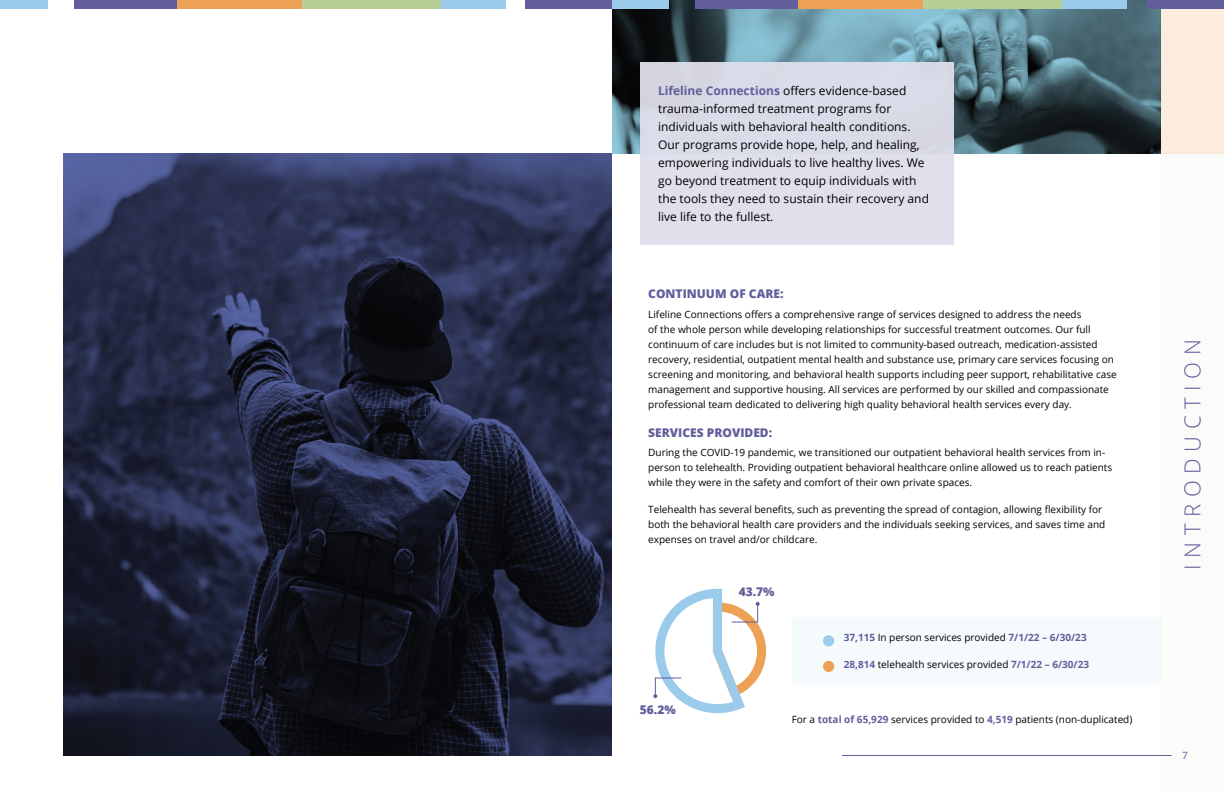
<style>
.page{position:relative;width:1224px;height:792px;background:#fff}
.page>*{position:absolute;margin:0;border:0;box-sizing:border-box;transform-origin:0 0}
.t1{font:300 22px "Open Sans";letter-spacing:.3em;color:#615e9c}
.t2{font:12px/18px "Open Sans";color:#000}
.t3{font:800 12px "Open Sans";color:#615e9c}
.t4{font:10px/15px "Open Sans";color:#000}
.t5{font:10px "Open Sans";color:#615e9c}
.s1{font-weight:700;color:#615e9c}
</style>
<div class="page">
<div style="left:792px;top:617px;width:369px;height:67px;background:#f5fafd"></div>
<img style="left:64px;top:153px;width:548px;height:603px">
<img style="left:612px;top:0;width:548px;height:153px">
<svg style="left:653px;top:588px;width:114px;height:126px"></svg>
<div style="left:823px;top:635px;width:11px;height:11px;background:#9ccceb;border-radius:50%"></div>
<div style="left:823px;top:661px;width:11px;height:11px;background:#eda154;border-radius:50%"></div>
<div style="left:640px;top:62px;width:313px;height:183px;background:#dfdfeb"></div>
<div style="left:1160px;top:153px;width:64px;height:639px;background:#fbfcfa"></div>
<div style="left:1160px;top:0;width:64px;height:153px;background:#fbecdd"></div>
<div style="left:526px;top:0;width:86px;height:9px;background:#615e9b"></div>
<div style="left:0;top:0;width:47px;height:9px;background:#9bcbeb"></div>
<div style="left:441px;top:0;width:65px;height:9px;background:#9bcbeb"></div>
<div style="left:302px;top:0;width:139px;height:9px;background:#b7ce95"></div>
<div style="left:177px;top:0;width:125px;height:9px;background:#eca154"></div>
<div style="left:74px;top:0;width:103px;height:9px;background:#615e9b"></div>
<div style="left:1147px;top:0;width:77px;height:9px;background:#615e9b"></div>
<div style="left:612px;top:0;width:56px;height:9px;background:#9bcbeb"></div>
<div style="left:1062px;top:0;width:65px;height:9px;background:#9bcbeb"></div>
<div style="left:923px;top:0;width:139px;height:9px;background:#b7ce95"></div>
<div style="left:798px;top:0;width:125px;height:9px;background:#eca154"></div>
<div style="left:695px;top:0;width:103px;height:9px;background:#615e9b"></div>
<hr style="left:842px;top:755px;width:330px;height:1px;background:#615e9c">
<p class="t2" style="left:658px;top:81px;width:272px"><span class="s1">Lifeline Connections</span> offers evidence-based trauma-informed treatment programs for individuals with behavioral health conditions.<br>Our programs provide hope, help, and healing, empowering individuals to live healthy lives. We go beyond treatment to equip individuals with the tools they need to sustain their recovery and live life to the fullest.</p>
<p class="t3" style="left:648px;top:285px;width:137px">CONTINUUM OF CARE:</p>
<p class="t4" style="left:648px;top:306px;width:470px">Lifeline Connections offers a comprehensive range of services designed to address the needs<br>of the whole person while developing relationships for successful treatment outcomes. Our full continuum of care includes but is not limited to community-based outreach, medication-assisted recovery, residential, outpatient mental health and substance use, primary care services focusing on screening and monitoring, and behavioral health supports including peer support, rehabilitative case management and supportive housing. All services are performed by our skilled and compassionate professional team dedicated to delivering high quality behavioral health services every day.</p>
<p class="t3" style="left:648px;top:423px;width:126px">SERVICES PROVIDED:</p>
<p class="t4" style="left:648px;top:445px;width:465px">During the COVID-19 pandemic, we transitioned our outpatient behavioral health services from in&shy;person to telehealth. Providing outpatient behavioral healthcare online allowed us to reach patients while they were in the safety and comfort of their own private spaces.</p>
<p class="t4" style="left:648px;top:501px;width:459px">Telehealth has several benefits, such as preventing the spread of contagion, allowing flexibility for both the behavioral health care providers and the individuals seeking services, and saves time and expenses on travel and/or childcare.</p>
<p class="t3" style="left:640px;top:701px;width:37px">56.2%</p>
<p class="t3" style="left:739px;top:583px;width:37px">43.7%</p>
<p class="t4" style="left:844px;top:630px;width:245px"><span class="s1">37,115</span> In person services provided <span class="s1">7/1/22 – 6/30/23</span></p>
<p class="t4" style="left:844px;top:657px;width:247px"><span class="s1">28,814</span> telehealth services provided <span class="s1">7/1/22 – 6/30/23</span></p>
<p class="t4" style="left:792px;top:712px;width:342px">For a <span class="s1">total of 65,929</span> services provided to <span class="s1">4,519</span> patients (non-duplicated)</p>
<h1 class="t1" style="left:1177px;top:570px;width:232px;rotate:-90deg">INTRODUCTION</h1>
<p class="t5" style="left:1182px;top:748px;width:7px">7</p>
</div>
